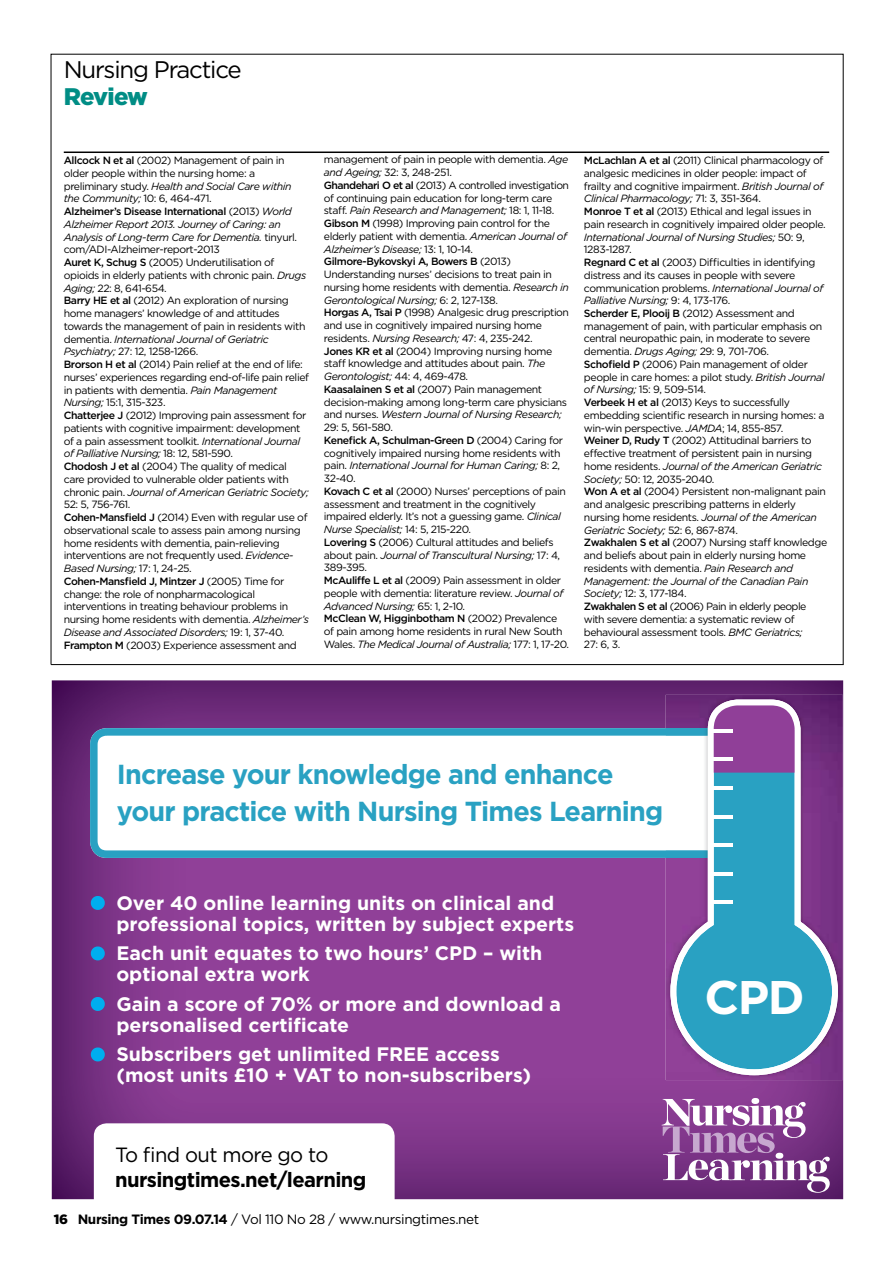
<style>
.page{position:relative;width:893px;height:1263px;background:#fff}
.page>*{position:absolute;margin:0;border:0;box-sizing:border-box;transform-origin:0 0}
.t1{font:700 47.1px "Gotham";color:#fff}
.t2{font:700 27.45px/36.5px "Gotham";letter-spacing:-.03em;color:#29a1c2}
.t3{font:24px "Gotham";letter-spacing:-.05em;color:#000}
.t4{font:900 24px "Gotham";letter-spacing:-.04em;color:#008d85}
.t5{font:700 20.55px "Gotham";letter-spacing:-.03em;color:#000}
.t6{font:20.55px "Gotham";letter-spacing:-.03em;color:#000}
.t7{font:700 19.5px/21px "Gotham";color:#fff}
.t8{font:13.5px "Gotham";letter-spacing:-.03em;color:#000}
.t9{font:10.5px/12.8px "Gotham";letter-spacing:-.04em;color:#000}
.s1{font-weight:500}
.s2{font-style:italic}
.s3{font-weight:900}
.s4{font-weight:700}
</style>
<div class="page">
<hr style="left:64px;top:152px;width:765px;height:1px;background:#000">
<img style="left:52px;top:680px;width:791px;height:519px">
<svg style="left:90px;top:728px;width:576px;height:130px"></svg>
<img style="left:666px;top:695px;width:177px;height:385px">
<img style="left:666px;top:728px;width:4px;height:130px">
<svg style="left:670px;top:699px;width:168px;height:376px;background:#698ab8"></svg>
<hr style="left:708px;top:729px;width:25px;height:4px;background:#fff">
<hr style="left:708px;top:758px;width:25px;height:3px;background:#fff">
<hr style="left:708px;top:786px;width:25px;height:4px;background:#fff">
<hr style="left:708px;top:815px;width:25px;height:3px;background:#fff">
<hr style="left:708px;top:901px;width:25px;height:3px;background:#fff">
<hr style="left:708px;top:872px;width:25px;height:3px;background:#fff">
<hr style="left:708px;top:843px;width:25px;height:4px;background:#fff">
<svg style="left:94px;top:1123px;width:301px;height:76px"></svg>
<svg style="left:662px;top:1098px;width:168px;height:95px"></svg>
<hr style="left:51px;top:664px;width:793px;height:1px;background:#000">
<h3 class="t3" style="left:64px;top:54px;width:179px">Nursing Practice</h3>
<h3 class="t4" style="left:64px;top:80px;width:86px">Review</h3>
<p class="t9" style="left:64px;top:154px;width:247px"><span class="s1">Allcock N et al</span> (2002) Management of pain in older people within the nursing home: a preliminary study. <span class="s2">Health and Social Care within the Community;</span> 10: 6, 464-471.<br><span class="s1">Alzheimer’s Disease International</span> (2013) <span class="s2">World Alzheimer Report 2013. Journey of Caring: an Analysis of Long-term Care for Dementia.</span> tinyurl. com/ADI-Alzheimer-report-2013<br><span class="s1">Auret K, Schug S</span> (2005) Underutilisation of opioids in elderly patients with chronic pain. <span class="s2">Drugs Aging;</span> 22: 8, 641-654.<br><span class="s1">Barry HE et al</span> (2012) An exploration of nursing home managers’ knowledge of and attitudes towards the management of pain in residents with dementia. <span class="s2">International Journal of Geriatric Psychiatry;</span> 27: 12, 1258-1266.<br><span class="s1">Brorson H et al</span> (2014) Pain relief at the end of life: nurses’ experiences regarding end-of-life pain relief in patients with dementia. <span class="s2">Pain Management Nursing;</span> 15:1, 315-323.<br><span class="s1">Chatterjee J</span> (2012) Improving pain assessment for patients with cognitive impairment: development of a pain assessment toolkit. <span class="s2">International Journal of Palliative Nursing;</span> 18: 12, 581-590.<br><span class="s1">Chodosh J et al</span> (2004) The quality of medical care provided to vulnerable older patients with chronic pain. <span class="s2">Journal of American Geriatric Society; </span>52: 5, 756-761.<br><span class="s1">Cohen-Mansfield J</span> (2014) Even with regular use of observational scale to assess pain among nursing home residents with dementia, pain-relieving interventions are not frequently used. <span class="s2">Evidence-Based Nursing;</span> 17: 1, 24-25.<br><span class="s1">Cohen-Mansfield J, Mintzer J</span> (2005) Time for change: the role of nonpharmacological interventions in treating behaviour problems in nursing home residents with dementia. <span class="s2">Alzheimer’s Disease and Associated Disorders;</span> 19: 1, 37-40.<br><span class="s1">Frampton M</span> (2003) Experience assessment and</p>
<p class="t9" style="left:324px;top:153px;width:247px">management of pain in people with dementia. <span class="s2">Age and Ageing;</span> 32: 3, 248-251.<br><span class="s1">Ghandehari O et al</span> (2013) A controlled investigation of continuing pain education for long-term care staff. <span class="s2">Pain Research and Management;</span> 18: 1, 11-18.<br><span class="s1">Gibson M</span> (1998) Improving pain control for the elderly patient with dementia. <span class="s2">American Journal of Alzheimer’s Disease;</span> 13: 1, 10-14.<br><span class="s1">Gilmore-Bykovskyi A, Bowers B</span> (2013)<br>Understanding nurses’ decisions to treat pain in nursing home residents with dementia. <span class="s2">Research in Gerontological Nursing;</span> 6: 2, 127-138.<br><span class="s1">Horgas A, Tsai P</span> (1998) Analgesic drug prescription and use in cognitively impaired nursing home residents. <span class="s2">Nursing Research;</span> 47: 4, 235-242.<br><span class="s1">Jones KR et al</span> (2004) Improving nursing home staff knowledge and attitudes about pain. <span class="s2">The Gerontologist;</span> 44: 4, 469-478.<br><span class="s1">Kaasalainen S et al</span> (2007) Pain management decision-making among long-term care physicians and nurses. <span class="s2">Western Journal of Nursing Research; </span>29: 5, 561-580.<br><span class="s1">Kenefick A, Schulman-Green D</span> (2004) Caring for cognitively impaired nursing home residents with pain. <span class="s2">International Journal for Human Caring;</span> 8: 2, 32-40.<br><span class="s1">Kovach C et al</span> (2000) Nurses’ perceptions of pain assessment and treatment in the cognitively impaired elderly. It’s not a guessing game. <span class="s2">Clinical Nurse Specialist;</span> 14: 5, 215-220.<br><span class="s1">Lovering S</span> (2006) Cultural attitudes and beliefs about pain. <span class="s2">Journal of Transcultural Nursing;</span> 17: 4, 389-395.<br><span class="s1">McAuliffe L et al</span> (2009) Pain assessment in older people with dementia: literature review. <span class="s2">Journal of Advanced Nursing;</span> 65: 1, 2-10.<br><span class="s1">McClean W, Higginbotham N</span> (2002) Prevalence of pain among home residents in rural New South Wales. <span class="s2">The Medical Journal of Australia;</span> 177: 1, 17-20.</p>
<p class="t9" style="left:584px;top:154px;width:245px"><span class="s1">McLachlan A et al</span> (2011) Clinical pharmacology of analgesic medicines in older people: impact of frailty and cognitive impairment. <span class="s2">British Journal of Clinical Pharmacology;</span> 71: 3, 351-364.<br><span class="s1">Monroe T et al</span> (2013) Ethical and legal issues in pain research in cognitively impaired older people.<br><span class="s2">International Journal of Nursing Studies;</span> 50: 9, 1283-1287.<br><span class="s1">Regnard C et al</span> (2003) Difficulties in identifying distress and its causes in people with severe communication problems. <span class="s2">International Journal of Palliative Nursing;</span> 9: 4, 173-176.<br><span class="s1">Scherder E, Plooij B</span> (2012) Assessment and management of pain, with particular emphasis on central neuropathic pain, in moderate to severe dementia. <span class="s2">Drugs Aging;</span> 29: 9, 701-706.<br><span class="s1">Schofield P</span> (2006) Pain management of older people in care homes: a pilot study. <span class="s2">British Journal of Nursing;</span> 15: 9, 509-514.<br><span class="s1">Verbeek H et al</span> (2013) Keys to successfully embedding scientific research in nursing homes: a win-win perspective. <span class="s2">JAMDA</span>; 14, 855-857.<br><span class="s1">Weiner D, Rudy T</span> (2002) Attitudinal barriers to effective treatment of persistent pain in nursing home residents. <span class="s2">Journal of the American Geriatric Society;</span> 50: 12, 2035-2040.<br><span class="s1">Won A et al</span> (2004) Persistent non-malignant pain and analgesic prescribing patterns in elderly nursing home residents. <span class="s2">Journal of the American Geriatric Society;</span> 52: 6, 867-874.<br><span class="s1">Zwakhalen S et al</span> (2007) Nursing staff knowledge and beliefs about pain in elderly nursing home residents with dementia. <span class="s2">Pain Research and Management: the Journal of the Canadian Pain Society;</span> 12: 3, 177-184.<br><span class="s1">Zwakhalen S et al</span> (2006) Pain in elderly people with severe dementia: a systematic review of behavioural assessment tools. <span class="s2">BMC Geriatrics;<br></span>27: 6, 3.</p>
<h2 class="t2" style="left:117px;top:756px;width:548px">Increase your knowledge and enhance your practice with Nursing Times Learning</h2>
<h3 class="t7" style="left:116px;top:892px;width:459px;text-indent:-26px">● Over 40 online learning units on clinical and professional topics, written by subject experts</h3>
<h3 class="t7" style="left:116px;top:943px;width:427px;text-indent:-26px">● Each unit equates to two hours’ CPD – with optional extra work</h3>
<h3 class="t7" style="left:116px;top:993px;width:446px;text-indent:-26px">● Gain a score of 70% or more and download a personalised certificate</h3>
<h3 class="t7" style="left:116px;top:1044px;width:416px;text-indent:-26px">● Subscribers get unlimited FREE access (most units £10 + VAT to non-subscribers)</h3>
<h3 class="t6" style="left:115px;top:1141px;width:215px">To find out more go to</h3>
<h3 class="t5" style="left:115px;top:1166px;width:253px">nursingtimes.net/learning</h3>
<p class="t8" style="left:54px;top:1211px;width:427px"><span class="s3">16</span> <span class="s4">Nursing Times 09.07.14</span> / Vol 110 No 28 / www.nursingtimes.net</p>
<h1 class="t1" style="left:704px;top:966px;width:102px">CPD</h1>
</div>
